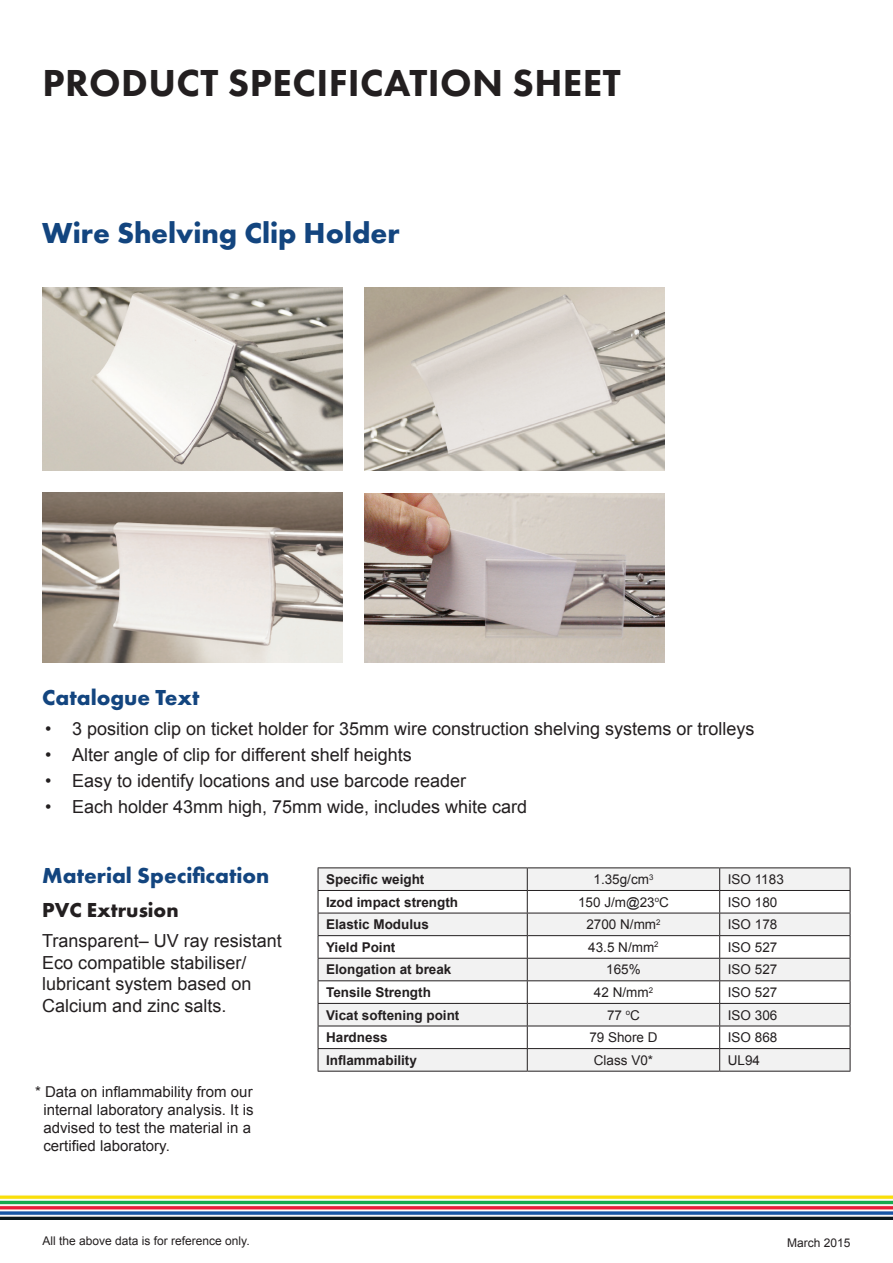
<style>
.page{position:relative;width:893px;height:1263px;background:#fff}
.page>*{position:absolute;margin:0;border:0;box-sizing:border-box;transform-origin:0 0}
.t1{font:800 39px "Futura PT";letter-spacing:.01em;color:#231f20}
.Heading{font:700 30px "Futura PT";color:#13457f}
.Subheading{font:700 22.5px "Futura PT";color:#13457f}
.Subhead_2{font:700 21px "Futura PT";color:#231f20}
.t2{font:18px/21.6px "Arial";color:#231f20}
.t3{font:15px "Arial";color:#231f20}
.t4{font:700 13.5px "Arial";color:#231f20}
.t5{font:13.5px "Arial";color:#231f20}
.t6{font:12px "Arial";color:#231f20}
</style>
<div class="page">
<img style="left:0;top:1195px;width:893px;height:25px">
<img style="left:43px;top:288px;width:299px;height:183px">
<img style="left:43px;top:492px;width:299px;height:170px">
<img style="left:365px;top:288px;width:300px;height:183px">
<svg style="left:319px;top:868px;width:531px;height:203px;fill:#f2f2f2"></svg>
<hr style="left:318px;top:867px;width:209px;height:1px;background:#231f20">
<hr style="left:527px;top:867px;width:193px;height:1px;background:#231f20">
<hr style="left:720px;top:867px;width:130px;height:1px;background:#231f20">
<hr style="left:318px;top:890px;width:209px;height:1px;background:#231f20">
<hr style="left:527px;top:890px;width:193px;height:1px;background:#231f20">
<hr style="left:720px;top:890px;width:130px;height:1px;background:#231f20">
<hr style="left:318px;top:913px;width:209px;height:1px;background:#231f20">
<hr style="left:527px;top:913px;width:193px;height:1px;background:#231f20">
<hr style="left:720px;top:913px;width:130px;height:1px;background:#231f20">
<hr style="left:318px;top:935px;width:209px;height:1px;background:#231f20">
<hr style="left:527px;top:935px;width:193px;height:1px;background:#231f20">
<hr style="left:720px;top:935px;width:130px;height:1px;background:#231f20">
<hr style="left:318px;top:958px;width:209px;height:1px;background:#231f20">
<hr style="left:527px;top:958px;width:193px;height:1px;background:#231f20">
<hr style="left:720px;top:958px;width:130px;height:1px;background:#231f20">
<hr style="left:318px;top:980px;width:209px;height:1px;background:#231f20">
<hr style="left:527px;top:980px;width:193px;height:1px;background:#231f20">
<hr style="left:720px;top:980px;width:130px;height:1px;background:#231f20">
<hr style="left:318px;top:1003px;width:209px;height:1px;background:#231f20">
<hr style="left:527px;top:1003px;width:193px;height:1px;background:#231f20">
<hr style="left:720px;top:1003px;width:130px;height:1px;background:#231f20">
<hr style="left:318px;top:1025px;width:209px;height:1px;background:#231f20">
<hr style="left:527px;top:1025px;width:193px;height:1px;background:#231f20">
<hr style="left:720px;top:1025px;width:130px;height:1px;background:#231f20">
<hr style="left:318px;top:1048px;width:209px;height:1px;background:#231f20">
<hr style="left:527px;top:1048px;width:193px;height:1px;background:#231f20">
<hr style="left:720px;top:1048px;width:130px;height:1px;background:#231f20">
<hr style="left:318px;top:1071px;width:209px;height:1px;background:#231f20">
<hr style="left:527px;top:1071px;width:193px;height:1px;background:#231f20">
<hr style="left:720px;top:1071px;width:130px;height:1px;background:#231f20">
<svg style="left:318px;top:868px;width:1px;height:203px"></svg>
<svg style="left:527px;top:868px;width:1px;height:203px"></svg>
<svg style="left:719px;top:868px;width:1px;height:203px"></svg>
<svg style="left:850px;top:868px;width:1px;height:203px"></svg>
<img style="left:365px;top:494px;width:300px;height:168px">
<h1 class="t1" style="left:43px;top:59px;width:580px">PRODUCT SPECIFICATION SHEET</h1>
<p class="Heading" style="left:42px;top:214px;width:359px">Wire Shelving Clip Holder</p>
<p class="Subheading" style="left:42px;top:683px;width:159px">Catalogue Text</p>
<p class="t2" style="left:45px;top:718px;width:711px">• 3 position clip on ticket holder for 35mm wire construction shelving systems or trolleys</p>
<p class="t2" style="left:45px;top:744px;width:368px">• Alter angle of clip for different shelf heights</p>
<p class="t2" style="left:45px;top:770px;width:423px">• Easy to identify locations and use barcode reader</p>
<p class="t2" style="left:45px;top:796px;width:484px">• Each holder 43mm high, 75mm wide, includes white card</p>
<p class="Subheading" style="left:42px;top:861px;width:229px">Material Specification</p>
<p class="Subhead_2" style="left:42px;top:896px;width:138px">PVC Extrusion</p>
<p class="t2" style="left:42px;top:930px;width:241px">Transparent– UV ray resistant</p>
<p class="t2" style="left:42px;top:952px;width:211px">Eco compatible stabiliser/ lubricant system based on<br>Calcium and zinc salts.</p>
<p class="t3" style="left:35px;top:1082px;width:219px">* Data on inflammability from our</p>
<p class="t3" style="left:43px;top:1100px;width:212px">internal laboratory analysis. It is</p>
<p class="t3" style="left:43px;top:1118px;width:209px">advised to test the material in a</p>
<p class="t3" style="left:43px;top:1136px;width:128px">certified laboratory.</p>
<p class="t4" style="left:326px;top:870px;width:100px">Specific weight</p>
<p class="t5" style="left:593px;top:870px;width:61px">1.35g/cm<sup>3</sup></p>
<p class="t5" style="left:728px;top:870px;width:58px">ISO 1183</p>
<p class="t4" style="left:326px;top:893px;width:134px">Izod impact strength</p>
<p class="t5" style="left:578px;top:893px;width:92px">150 J/m@23<sup>o</sup>C</p>
<p class="t5" style="left:728px;top:893px;width:51px">ISO 180</p>
<p class="t4" style="left:326px;top:916px;width:104px">Elastic Modulus</p>
<p class="t5" style="left:586px;top:916px;width:76px">2700 N/mm<sup>2</sup></p>
<p class="t5" style="left:728px;top:916px;width:51px">ISO 178</p>
<p class="t4" style="left:326px;top:938px;width:71px">Yield Point</p>
<p class="t5" style="left:588px;top:938px;width:72px">43.5 N/mm<sup>2</sup></p>
<p class="t5" style="left:728px;top:938px;width:51px">ISO 527</p>
<p class="t4" style="left:326px;top:961px;width:127px">Elongation at break</p>
<p class="t5" style="left:606px;top:961px;width:36px">165%</p>
<p class="t5" style="left:728px;top:961px;width:51px">ISO 527</p>
<p class="t4" style="left:326px;top:983px;width:106px">Tensile Strength</p>
<p class="t5" style="left:594px;top:983px;width:61px">42 N/mm<sup>2</sup></p>
<p class="t5" style="left:728px;top:983px;width:51px">ISO 527</p>
<p class="t4" style="left:326px;top:1006px;width:135px">Vicat softening point</p>
<p class="t5" style="left:607px;top:1006px;width:34px">77 <sup>o</sup>C</p>
<p class="t5" style="left:728px;top:1006px;width:51px">ISO 306</p>
<p class="t4" style="left:326px;top:1028px;width:63px">Hardness</p>
<p class="t5" style="left:589px;top:1028px;width:70px">79 Shore D</p>
<p class="t5" style="left:728px;top:1028px;width:51px">ISO 868</p>
<p class="t4" style="left:326px;top:1051px;width:92px">Inflammability</p>
<p class="t5" style="left:594px;top:1051px;width:61px">Class V0*</p>
<p class="t5" style="left:728px;top:1051px;width:34px">UL94</p>
<p class="t6" style="left:43px;top:1232px;width:209px">All the above data is for reference only.</p>
<p class="t6" style="left:787px;top:1235px;width:65px">March 2015</p>
</div>
